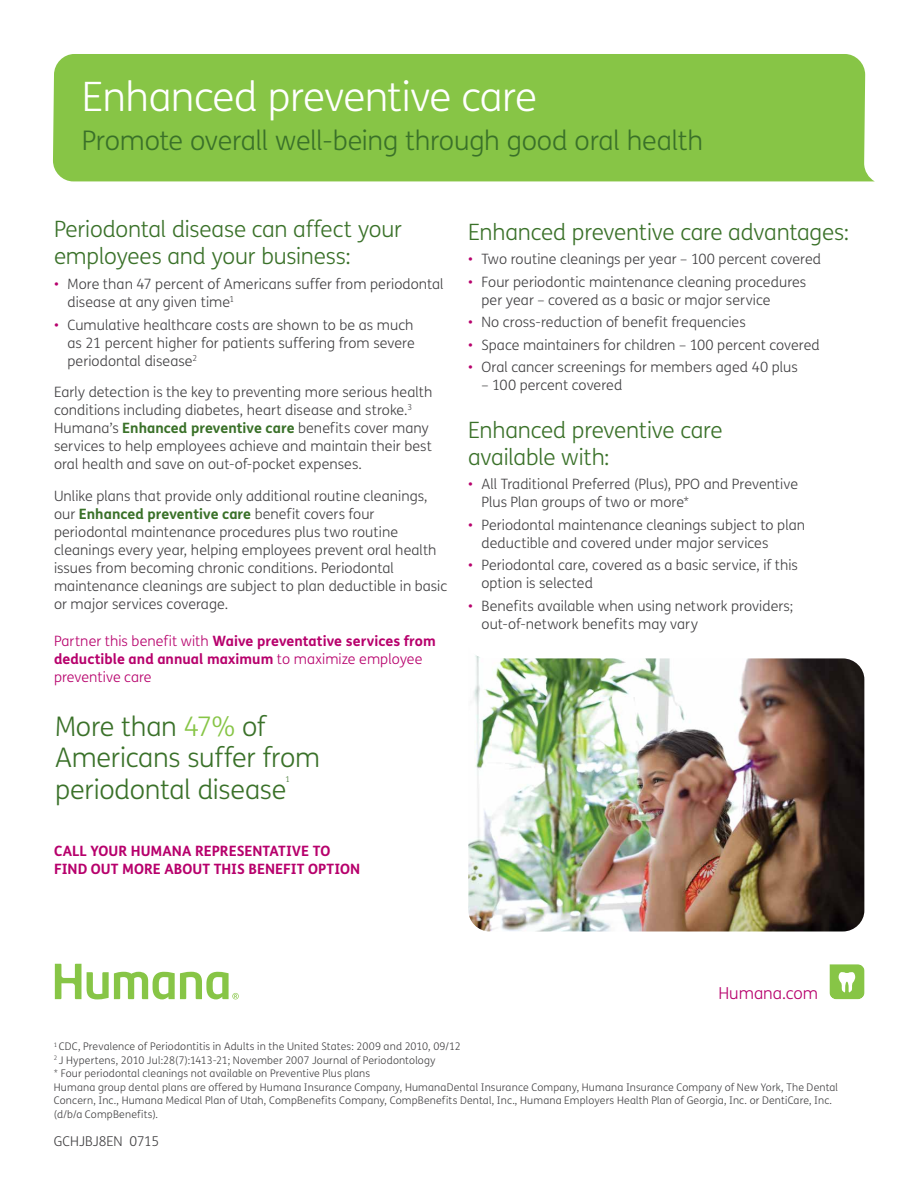
<style>
.page{position:relative;width:918px;height:1188px;background:#fff}
.page>*{position:absolute;margin:0;border:0;box-sizing:border-box;transform-origin:0 0}
.t1{font:300 40.5px "FS Humana";letter-spacing:-.015em;color:#fff}
.t2{font:300 27px/31.5px "FS Humana";letter-spacing:-.01em;color:#3a7129}
.t3{font:300 22.5px/27px "FS Humana";letter-spacing:-.01em;color:#3a7129}
.t4{font:300 16.5px "FS Humana";color:#b7006c}
.t5{font:300 14.25px/18px "FS Humana";letter-spacing:.005em;color:#414042}
.t6{font:700 14.25px/18px "FS Humana";color:#b7006c}
.t7{font:300 13.5px "FS Humana";color:#414042}
.t8{font:300 10.5px/13.5px "FS Humana";letter-spacing:.015em;color:#414042}
.t9{font:300 7.8px "FS Humana";color:#3a7129}
.s1{color:#b7006c}
.s2{font-weight:700;color:#3a7129}
.s3{font-weight:300}
.s4{color:#87c546}
</style>
<div class="page">
<img style="left:468px;top:655px;width:396px;height:277px">
<div style="left:53px;top:54px;width:821px;height:127px;background:#87c546"></div>
<svg style="left:55px;top:964px;width:184px;height:35px"></svg>
<svg style="left:829px;top:964px;width:36px;height:35px"></svg>
<h1 class="t1" style="left:82px;top:70px;width:457px">Enhanced preventive care</h1>
<h2 class="t2" style="left:82px;top:124px;width:623px">Promote overall well-being through good oral health</h2>
<h3 class="t3" style="left:54px;top:215px;width:350px">Periodontal disease can affect your employees and your business:</h3>
<p class="t5" style="left:67px;top:275px;width:378px;text-indent:-13px"><span class="s1">•</span> More than 47 percent of Americans suffer from periodontal disease at any given time<sup>1</sup></p>
<p class="t5" style="left:67px;top:315px;width:349px;text-align:justify;text-indent:-13px"><span class="s1">•</span> Cumulative healthcare costs are shown to be as much as 21 percent higher for patients suffering from severe periodontal disease<sup>2</sup></p>
<p class="t5" style="left:54px;top:383px;width:380px">Early detection is the key to preventing more serious health conditions including diabetes, heart disease and stroke.<sup>3<br></sup>Humana’s <span class="s2">Enhanced preventive care</span> benefits cover many services to help employees achieve and maintain their best oral health and save on out-of-pocket expenses.</p>
<p class="t5" style="left:54px;top:486px;width:395px">Unlike plans that provide only additional routine cleanings, our <span class="s2">Enhanced preventive care</span> benefit covers four periodontal maintenance procedures plus two routine cleanings every year, helping employees prevent oral health issues from becoming chronic conditions. Periodontal maintenance cleanings are subject to plan deductible in basic or major services coverage.</p>
<p class="t6" style="left:54px;top:631px;width:383px"><span class="s3">Partner this benefit with</span> Waive preventative services from deductible and annual maximum <span class="s3">to maximize employee preventive care</span></p>
<h2 class="t2" style="left:55px;top:710px;width:266px">More than <span class="s4">47%</span> of<br>Americans suffer from periodontal disease</h2>
<p class="t9" style="left:285px;top:774px;width:6px">1</p>
<p class="t6" style="left:54px;top:841px;width:307px">CALL YOUR HUMANA REPRESENTATIVE TO<br>FIND OUT MORE ABOUT THIS BENEFIT OPTION</p>
<h3 class="t3" style="left:468px;top:218px;width:383px">Enhanced preventive care advantages:</h3>
<p class="t5" style="left:468px;top:250px;width:355px"><span class="s1">•</span> Two routine cleanings per year – 100 percent covered</p>
<p class="t5" style="left:481px;top:272px;width:326px;text-indent:-13px"><span class="s1">•</span> Four periodontic maintenance cleaning procedures per year – covered as a basic or major service</p>
<p class="t5" style="left:468px;top:313px;width:279px"><span class="s1">•</span> No cross-reduction of benefit frequencies</p>
<p class="t5" style="left:468px;top:335px;width:353px"><span class="s1">•</span> Space maintainers for children – 100 percent covered</p>
<p class="t5" style="left:468px;top:358px;width:331px"><span class="s1">•</span> Oral cancer screenings for members aged 40 plus</p>
<p class="t5" style="left:481px;top:376px;width:142px">– 100 percent covered</p>
<h3 class="t3" style="left:468px;top:416px;width:256px">Enhanced preventive care available with:</h3>
<p class="t5" style="left:481px;top:475px;width:318px;text-indent:-13px"><span class="s1">•</span> All Traditional Preferred (Plus), PPO and Preventive<br>Plus Plan groups of two or more*</p>
<p class="t5" style="left:481px;top:515px;width:325px;text-indent:-13px"><span class="s1">•</span> Periodontal maintenance cleanings subject to plan deductible and covered under major services</p>
<p class="t5" style="left:481px;top:556px;width:318px;text-indent:-13px"><span class="s1">•</span> Periodontal care, covered as a basic service, if this option is selected</p>
<p class="t5" style="left:481px;top:596px;width:313px;text-indent:-13px"><span class="s1">•</span> Benefits available when using network providers; out-of-network benefits may vary</p>
<p class="t4" style="left:718px;top:982px;width:101px">Humana.com</p>
<p class="t8" style="left:54px;top:1040px;width:786px"><sup>1</sup> CDC, Prevalence of Periodontitis in Adults in the United States: 2009 and 2010, 09/12<br><sup>2</sup> J Hypertens, 2010 Jul:28(7):1413-21; November 2007 Journal of Periodontology<br>* Four periodontal cleanings not available on Preventive Plus plans<br>Humana group dental plans are offered by Humana Insurance Company, HumanaDental Insurance Company, Humana Insurance Company of New York, The Dental Concern, Inc., Humana Medical Plan of Utah, CompBenefits Company, CompBenefits Dental, Inc., Humana Employers Health Plan of Georgia, Inc. or DentiCare, Inc. (d/b/a CompBenefits).</p>
<p class="t7" style="left:54px;top:1133px;width:107px">GCHJBJ8EN 0715</p>
</div>
